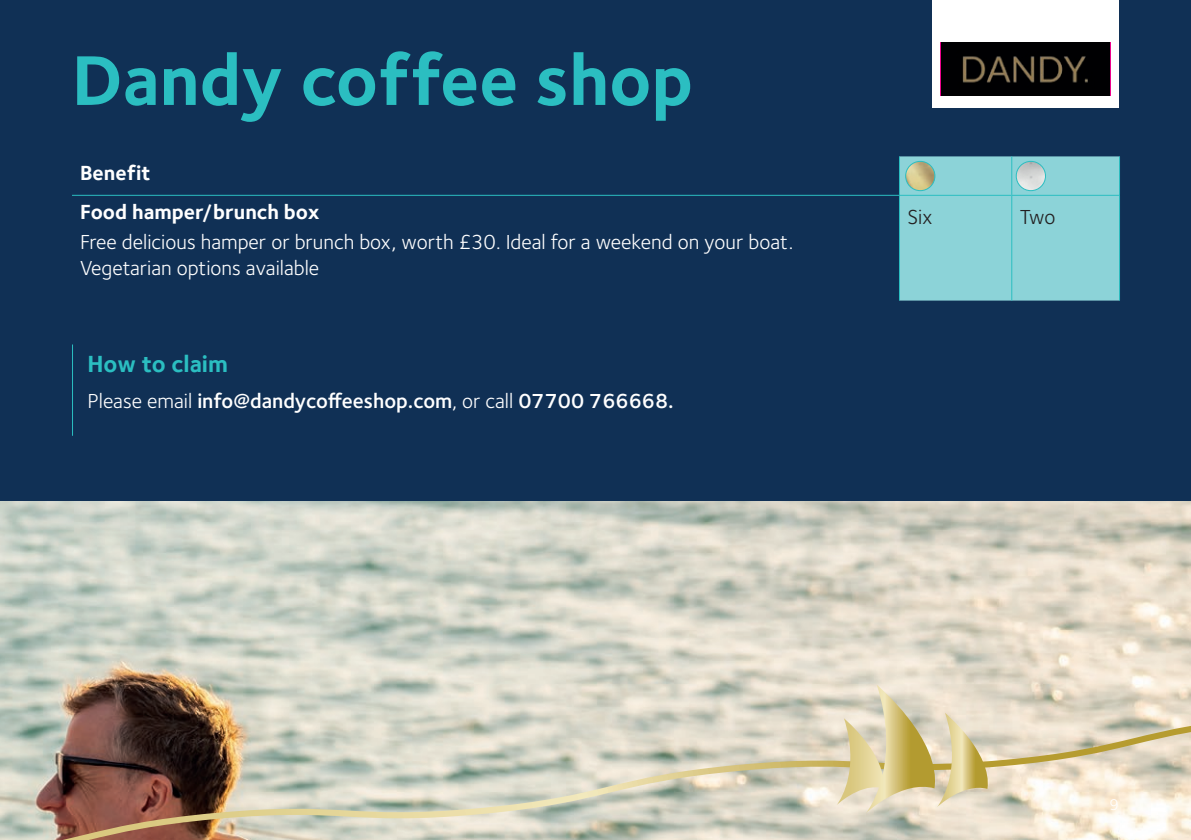
<style>
.page{position:relative;width:1191px;height:840px;background:#fff}
.page>*{position:absolute;margin:0;border:0;box-sizing:border-box;transform-origin:0 0}
.t1{font:700 72.8px "Foundry Sterling";color:#2bbec1}
.t2{font:700 24px "Foundry Sterling";color:#2bbec1}
.t3{font:21px/25.2px "Foundry Sterling";color:#fff}
.t4{font:600 21px "Foundry Sterling";color:#fff}
.t5{font:700 21px/38.8px "Foundry Sterling";color:#fff}
.t6{font:21px "Foundry Sterling";letter-spacing:-.005em;color:#231f20}
.t7{font:16px "Foundry Sterling";color:#fff}
.s1{font-weight:400}
</style>
<div class="page">
<div style="left:0;top:0;width:1191px;height:839px;background:#103055"></div>
<img style="left:0;top:501px;width:1191px;height:338px">
<svg style="left:62px;top:725px;width:1129px;height:114px"></svg>
<div style="left:900px;top:156px;width:219px;height:144px;background:#8cd3d8"></div>
<hr style="left:899px;top:156px;width:1px;height:39px;background:#2bbec1">
<hr style="left:1011px;top:156px;width:1px;height:39px;background:#2bbec1">
<hr style="left:1119px;top:156px;width:1px;height:39px;background:#2bbec1">
<hr style="left:72px;top:195px;width:827px;height:1px;background:#2bbec1">
<hr style="left:899px;top:195px;width:112px;height:1px;background:#2bbec1">
<hr style="left:899px;top:196px;width:1px;height:104px;background:#2bbec1">
<hr style="left:1011px;top:195px;width:109px;height:1px;background:#2bbec1">
<hr style="left:1011px;top:196px;width:1px;height:104px;background:#2bbec1">
<hr style="left:1119px;top:196px;width:1px;height:104px;background:#2bbec1">
<img style="left:905px;top:161px;width:30px;height:29px;border-radius:15px">
<div style="left:905px;top:161px;width:30px;height:30px;border:1px solid #2bbec1;border-radius:50%"></div>
<img style="left:1016px;top:161px;width:29px;height:29px;border-radius:15px">
<div style="left:1015px;top:161px;width:31px;height:30px;border:1px solid #2bbec1;border-radius:50%"></div>
<hr style="left:72px;top:344px;width:1px;height:91px;background:#2bbec1">
<svg style="left:836px;top:684px;width:156px;height:128px"></svg>
<div style="left:932px;top:0;width:187px;height:107px;background:#fff"></div>
<img style="left:941px;top:42px;width:169px;height:54px">
<h1 class="t1" style="left:72px;top:37px;width:622px">Dandy coffee shop</h1>
<p class="t5" style="left:80px;top:153px;width:241px">Benefit<br>Food hamper/brunch box</p>
<p class="t3" style="left:80px;top:230px;width:714px">Free delicious hamper or brunch box, worth £30. Ideal for a weekend on your boat.<br>Vegetarian options available</p>
<p class="t2" style="left:87px;top:349px;width:142px">How to claim</p>
<p class="t4" style="left:87px;top:388px;width:588px"><span class="s1">Please email</span> info@dandycoffeeshop.com<span class="s1">, or call</span> 07700 766668.</p>
<p class="t6" style="left:907px;top:204px;width:27px">Six</p>
<p class="t6" style="left:1019px;top:204px;width:37px">Two</p>
<p class="t7" style="left:1109px;top:794px;width:11px">9</p>
</div>
